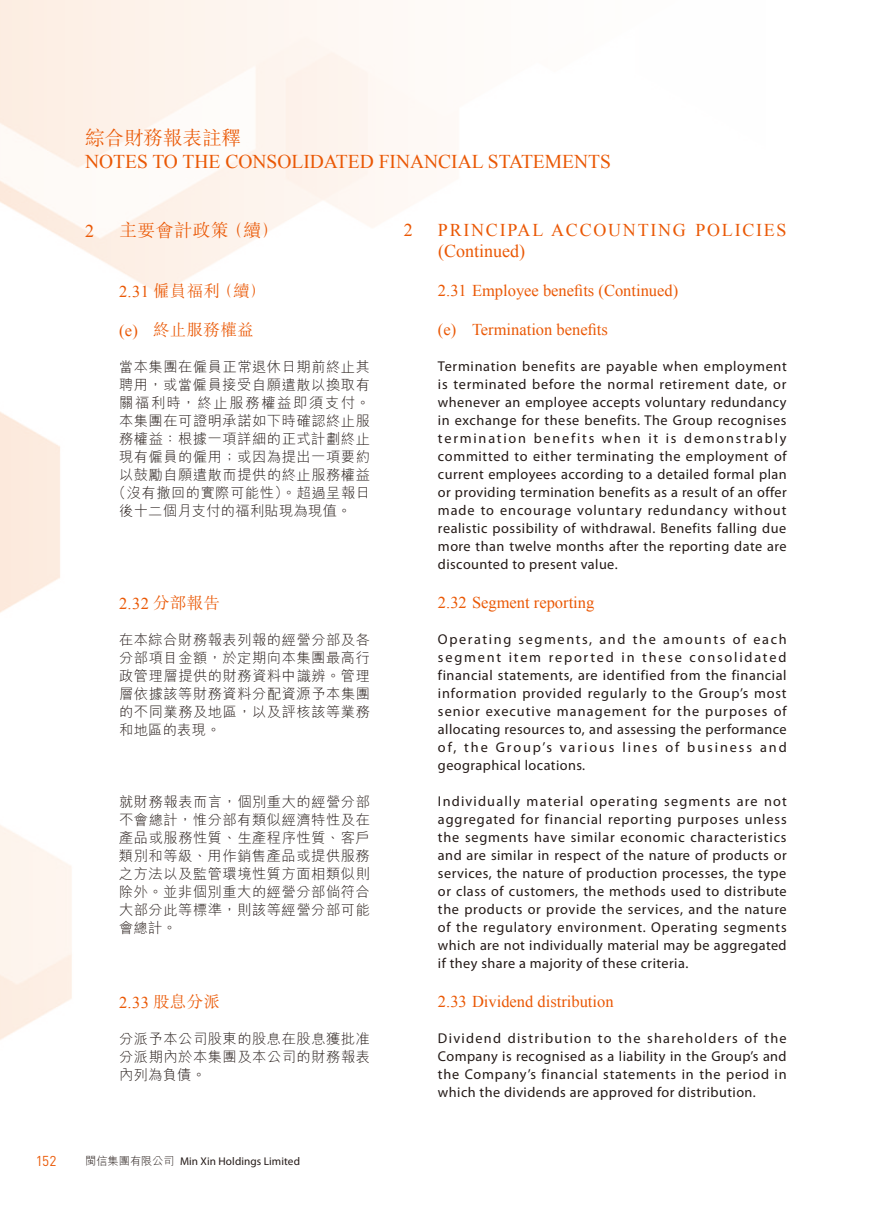
<style>
.page{position:relative;width:893px;height:1212px;background:#fff}
.page>*{position:absolute;margin:0;border:0;box-sizing:border-box;transform-origin:0 0}
.t1{font:19.5px "Times New Roman";color:#ea5805}
.t2{font:300 19.5px "M Sung HK";color:#ea5805}
.t3{font:18px "Times New Roman";color:#ea5805}
.t4{font:300 18px "M Sung HK";letter-spacing:.02em;color:#ea5805}
.t5{font:16.5px "Times New Roman";color:#ea5805}
.t6{font:300 16.5px "M Sung HK";letter-spacing:.02em;color:#ea5805}
.t7{font:14.25px/18px "Myriad Pro";letter-spacing:.03em;color:#231916;text-align:justify}
.t8{font:300 14.25px/18px "M Hei HK";letter-spacing:.04em;color:#231916;text-align:justify}
.t9{font:300 14.25px "M Hei HK";letter-spacing:.12em;color:#231916}
.t10{font:300 14.25px "M Hei HK";letter-spacing:.02em;color:#231916}
.t11{font:14.1px "DIN";color:#ea5805;scale:.95 1}
.t12{font:11.25px "Myriad Pro";letter-spacing:.01em;color:#231916}
.s1{font-family:"Times New Roman";font-weight:400}
.s2{font-family:"M Sung HK";font-weight:300}
.s3{font-family:"M Hei HK";font-weight:300}
</style>
<div class="page">
<h1 class="t2" style="left:85px;top:124px;width:157px">綜合財務報表註釋</h1>
<h1 class="t1" style="left:85px;top:148px;width:527px">NOTES TO THE CONSOLIDATED FINANCIAL STATEMENTS</h1>
<p class="t3" style="left:85px;top:219px;width:10px">2</p>
<p class="t4" style="left:119px;top:218px;width:162px">主要會計政策（續）</p>
<p class="t6" style="left:119px;top:280px;width:149px"><span class="s1">2.31</span> 僱員福利（續）</p>
<p class="t6" style="left:119px;top:319px;width:136px"><span class="s1">(e)</span> 終止服務權益</p>
<p class="t8" style="left:119px;top:358px;width:252px">當本集團在僱員正常退休日期前終止其</p>
<p class="t8" style="left:119px;top:376px;width:252px">聘用，或當僱員接受自願遣散以換取有</p>
<p class="t9" style="left:119px;top:396px;width:252px">關福利時，終止服務權益即須支付。</p>
<p class="t8" style="left:119px;top:412px;width:252px">本集團在可證明承諾如下時確認終止服</p>
<p class="t8" style="left:119px;top:430px;width:252px">務權益：根據一項詳細的正式計劃終止</p>
<p class="t8" style="left:119px;top:448px;width:252px">現有僱員的僱用；或因為提出一項要約</p>
<p class="t8" style="left:119px;top:466px;width:252px">以鼓勵自願遣散而提供的終止服務權益</p>
<p class="t8" style="left:112px;top:484px;width:260px">（沒有撤回的實際可能性）。超過呈報日</p>
<p class="t10" style="left:119px;top:504px;width:234px">後十二個月支付的福利貼現為現值。</p>
<p class="t5" style="left:119px;top:593px;width:103px">2.32 <span class="s2">分部報告</span></p>
<p class="t8" style="left:119px;top:631px;width:252px">在本綜合財務報表列報的經營分部及各分部項目金額，於定期向本集團最高行政管理層提供的財務資料中識辨。管理層依據該等財務資料分配資源予本集團的不同業務及地區，以及評核該等業務和地區的表現。</p>
<p class="t8" style="left:119px;top:793px;width:253px">就財務報表而言，個別重大的經營分部不會總計，惟分部有類似經濟特性及在產品或服務性質、生產程序性質、客戶類別和等級、用作銷售產品或提供服務之方法以及監管環境性質方面相類似則除外。並非個別重大的經營分部倘符合大部分此等標準，則該等經營分部可能會總計。</p>
<p class="t5" style="left:119px;top:992px;width:103px">2.33 <span class="s2">股息分派</span></p>
<p class="t8" style="left:119px;top:1030px;width:252px">分派予本公司股東的股息在股息獲批准分派期內於本集團及本公司的財務報表內列為負債。</p>
<p class="t11" style="left:36px;top:1152px;width:23px">152</p>
<p class="t12" style="left:85px;top:1155px;width:217px"><span class="s3">閩信集團有限公司</span> Min Xin Holdings Limited</p>
<p class="t3" style="left:404px;top:218px;width:10px">2</p>
<p class="t3" style="left:438px;top:218px;width:25px">Principal</p>
<p class="t3" style="left:551px;top:218px;width:15px">accounting</p>
<p class="t3" style="left:695px;top:218px;width:13px">policies</p>
<p class="t3" style="left:438px;top:239px;width:88px">(Continued)</p>
<p class="t5" style="left:438px;top:279px;width:242px">2.31 Employee benefits (Continued)</p>
<p class="t5" style="left:438px;top:318px;width:171px">(e) Termination benefits</p>
<p class="t7" style="left:438px;top:357px;width:350px">Termination benefits are payable when employment is terminated before the normal retirement date, or whenever an employee accepts voluntary redundancy in exchange for these benefits. The Group recognises termination benefits when it is demonstrably committed to either terminating the employment of current employees according to a detailed formal plan or providing termination benefits as a result of an offer made to encourage voluntary redundancy without realistic possibility of withdrawal. Benefits falling due more than twelve months after the reporting date are discounted to present value.</p>
<p class="t5" style="left:438px;top:591px;width:158px">2.32 Segment reporting</p>
<p class="t7" style="left:438px;top:630px;width:350px">Operating segments, and the amounts of each segment item reported in these consolidated financial statements, are identified from the financial information provided regularly to the Group’s most senior executive management for the purposes of allocating resources to, and assessing the performance of, the Group’s various lines of business and geographical locations.</p>
<p class="t7" style="left:438px;top:792px;width:350px">Individually material operating segments are not aggregated for financial reporting purposes unless the segments have similar economic characteristics and are similar in respect of the nature of products or services, the nature of production processes, the type or class of customers, the methods used to distribute the products or provide the services, and the nature of the regulatory environment. Operating segments which are not individually material may be aggregated if they share a majority of these criteria.</p>
<p class="t5" style="left:438px;top:990px;width:177px">2.33 Dividend distribution</p>
<p class="t7" style="left:438px;top:1029px;width:350px">Dividend distribution to the shareholders of the Company is recognised as a liability in the Group’s and the Company’s financial statements in the period in which the dividends are approved for distribution.</p>
</div>
